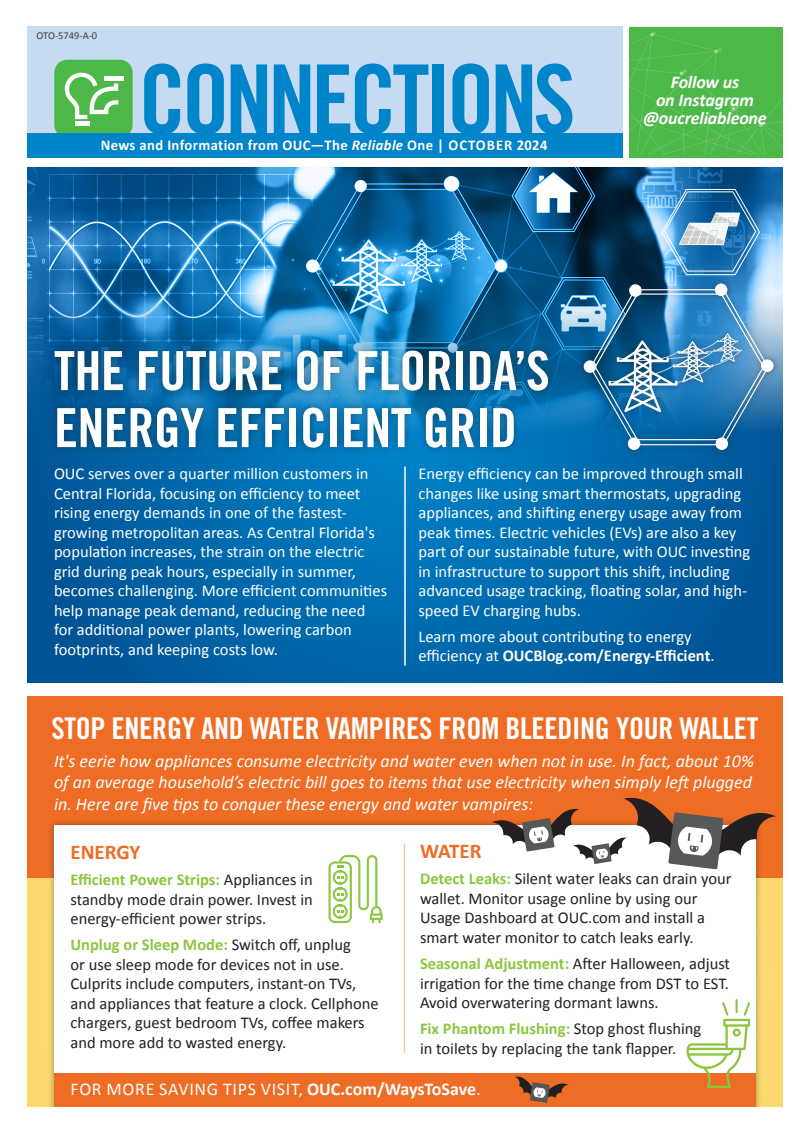
<style>
.page{position:relative;width:810px;height:1134px;background:#fff}
.page>*{position:absolute;margin:0;border:0;box-sizing:border-box;transform-origin:0 0}
.t1{font:96px "Trade Gothic LT Std Bd Cn 20";letter-spacing:-.05em;color:#0084ca}
.t2{font:54px/57px "Trade Gothic LT Std Bd Cn 20";letter-spacing:-.01em;color:#fff}
.t3{font:30px "Trade Gothic LT Std Bd Cn 20";letter-spacing:-.01em;color:#fff}
.t4{font:700 21px "Calibri";color:#ef6c24}
.t5{font:italic 18px/21.6px "Calibri";color:#fff;text-align:justify}
.t6{font:18px "Calibri";letter-spacing:.04em;color:#fff}
.New_Body_-_SEH{font:italic 700 18px/18px "Calibri";letter-spacing:-.01em;color:#fff;text-align:center}
.t7{font:16.5px/19.5px "Calibri";color:#fff}
.t8{font:16.5px/19.5px "Calibri";color:#231f20}
.t9{font:700 15px "Calibri";letter-spacing:.025em;color:#fff}
.t10{font:10.5px "Calibri";color:#3e3e3c}
.s1{font-style:italic}
.s2{font-weight:700}
.s3{font-weight:700;color:#8bc63e}
</style>
<div class="page">
<div style="left:27px;top:27px;width:596px;height:130px;background:#c6dbf1"></div>
<svg style="left:54px;top:60px;width:79px;height:73px;background:#66c263"></svg>
<hr style="left:75px;top:122px;width:14px;height:4px;background:#fff">
<hr style="left:105px;top:77px;width:19px;height:4px;background:#fff">
<div style="left:27px;top:133px;width:596px;height:24px;background:#0084ca"></div>
<div style="left:629px;top:27px;width:154px;height:130px;background:#4cb848"></div>
<svg style="left:27px;top:167px;width:756px;height:516px;background:#0065a8"></svg>
<svg style="left:629px;top:32px;width:153px;height:123px"></svg>
<hr style="left:405px;top:467px;width:1px;height:198px;background:#fff">
<div style="left:27px;top:864px;width:756px;height:243px;background:#fed96d"></div>
<div style="left:27px;top:696px;width:756px;height:182px;background:#ef6c24"></div>
<div style="left:48px;top:819px;width:714px;height:307px;background:#231f20;opacity:.35"></div>
<div style="left:54px;top:825px;width:702px;height:295px;background:#fff"></div>
<img style="left:27px;top:168px;width:756px;height:264px">
<div style="left:47px;top:343px;width:509px;height:113px;background:#231f20;opacity:.46"></div>
<div style="left:577px;top:277px;width:204px;height:180px;background:#231f20;opacity:.45"></div>
<svg style="left:589px;top:288px;width:180px;height:158px;background:#3d84b5"></svg>
<div style="left:629px;top:284px;width:13px;height:13px;background:#fff;border-radius:50%"></div>
<div style="left:715px;top:283px;width:12px;height:13px;background:#fff;border-radius:50%"></div>
<div style="left:761px;top:359px;width:13px;height:13px;background:#fff;border-radius:50%"></div>
<div style="left:716px;top:437px;width:12px;height:13px;background:#fff;border-radius:50%"></div>
<div style="left:628px;top:437px;width:12px;height:13px;background:#fff;border-radius:50%"></div>
<div style="left:584px;top:360px;width:12px;height:13px;background:#fff;border-radius:50%"></div>
<svg style="left:661px;top:188px;width:100px;height:88px;background:#5192c3"></svg>
<div style="left:0;top:1107px;width:810px;height:27px;background:#fff"></div>
<hr style="left:404px;top:844px;width:1px;height:209px;background:#f6b082">
<svg style="left:329px;top:855px;width:54px;height:68px"></svg>
<div style="left:54px;top:1074px;width:702px;height:33px;background:#ef6c24"></div>
<svg style="left:686px;top:1000px;width:66px;height:88px"></svg>
<svg style="left:492px;top:797px;width:284px;height:72px"></svg>
<svg style="left:515px;top:1076px;width:53px;height:27px"></svg>
<p class="t10" style="left:37px;top:29px;width:62px">OTO-5749-A-0</p>
<p class="t1" style="left:138px;top:41px;width:439px">CONNECTIONS</p>
<p class="New_Body_-_SEH" style="left:643px;top:72px;width:125px">Follow us<br>on Instagram @oucreliableone</p>
<p class="t9" style="left:101px;top:135px;width:448px">News and Information from OUC—The <span class="s1">Reliable</span> One | OCTOBER 2024</p>
<p class="t2" style="left:54px;top:342px;width:497px">THE FUTURE OF FLORIDA’S<br>ENERGY EFFICIENT GRID</p>
<p class="t7" style="left:54px;top:463px;width:335px">OUC serves over a quarter million customers in Central Florida, focusing on efficiency to meet rising energy demands in one of the fastest&shy;growing metropolitan areas. As Central Florida's population increases, the strain on the electric grid during peak hours, especially in summer, becomes challenging. More efficient communities help manage peak demand, reducing the need for additional power plants, lowering carbon footprints, and keeping costs low.</p>
<p class="t7" style="left:418px;top:463px;width:333px">Energy efficiency can be improved through small changes like using smart thermostats, upgrading appliances, and shifting energy usage away from peak times. Electric vehicles (EVs) are also a key part of our sustainable future, with OUC investing in infrastructure to support this shift, including advanced usage tracking, floating solar, and high&shy;speed EV charging hubs.</p>
<p class="t7" style="left:418px;top:626px;width:298px">Learn more about contributing to energy efficiency at <span class="s2">OUCBlog.com/Energy-Efficient</span>.</p>
<p class="t3" style="left:51px;top:710px;width:709px">STOP ENERGY AND WATER VAMPIRES FROM BLEEDING YOUR WALLET</p>
<p class="t5" style="left:54px;top:749px;width:701px">It's eerie how appliances consume electricity and water even when not in use. In fact, about 10% of an average household’s electric bill goes to items that use electricity when simply left plugged in. Here are five tips to conquer these energy and water vampires:</p>
<p class="t4" style="left:70px;top:837px;width:71px">ENERGY</p>
<p class="t8" style="left:70px;top:869px;width:244px;text-align:justify"><span class="s3">Efficient Power Strips:</span> Appliances in standby mode drain power. Invest in energy-efficient power strips.</p>
<p class="t8" style="left:70px;top:935px;width:310px"><span class="s3">Unplug or Sleep Mode:</span> Switch off, unplug<br>or use sleep mode for devices not in use.<br>Culprits include computers, instant-on TVs, and appliances that feature a clock. Cellphone chargers, guest bedroom TVs, coffee makers and more add to wasted energy.</p>
<p class="t4" style="left:420px;top:836px;width:63px">WATER</p>
<p class="t8" style="left:420px;top:869px;width:313px"><span class="s3">Detect Leaks:</span> Silent water leaks can drain your wallet. Monitor usage online by using our Usage Dashboard at OUC.com and install a smart water monitor to catch leaks early.</p>
<p class="t8" style="left:420px;top:953px;width:312px;text-align:justify"><span class="s3">Seasonal Adjustment:</span> After Halloween, adjust irrigation for the time change from DST to EST.<br>Avoid overwatering dormant lawns.</p>
<p class="t8" style="left:420px;top:1019px;width:283px"><span class="s3">Fix Phantom Flushing:</span> Stop ghost flushing in toilets by replacing the tank flapper.</p>
<p class="t6" style="left:71px;top:1077px;width:412px">FOR MORE SAVING TIPS VISIT, <span class="s2">OUC.com/WaysToSave</span>.</p>
</div>
